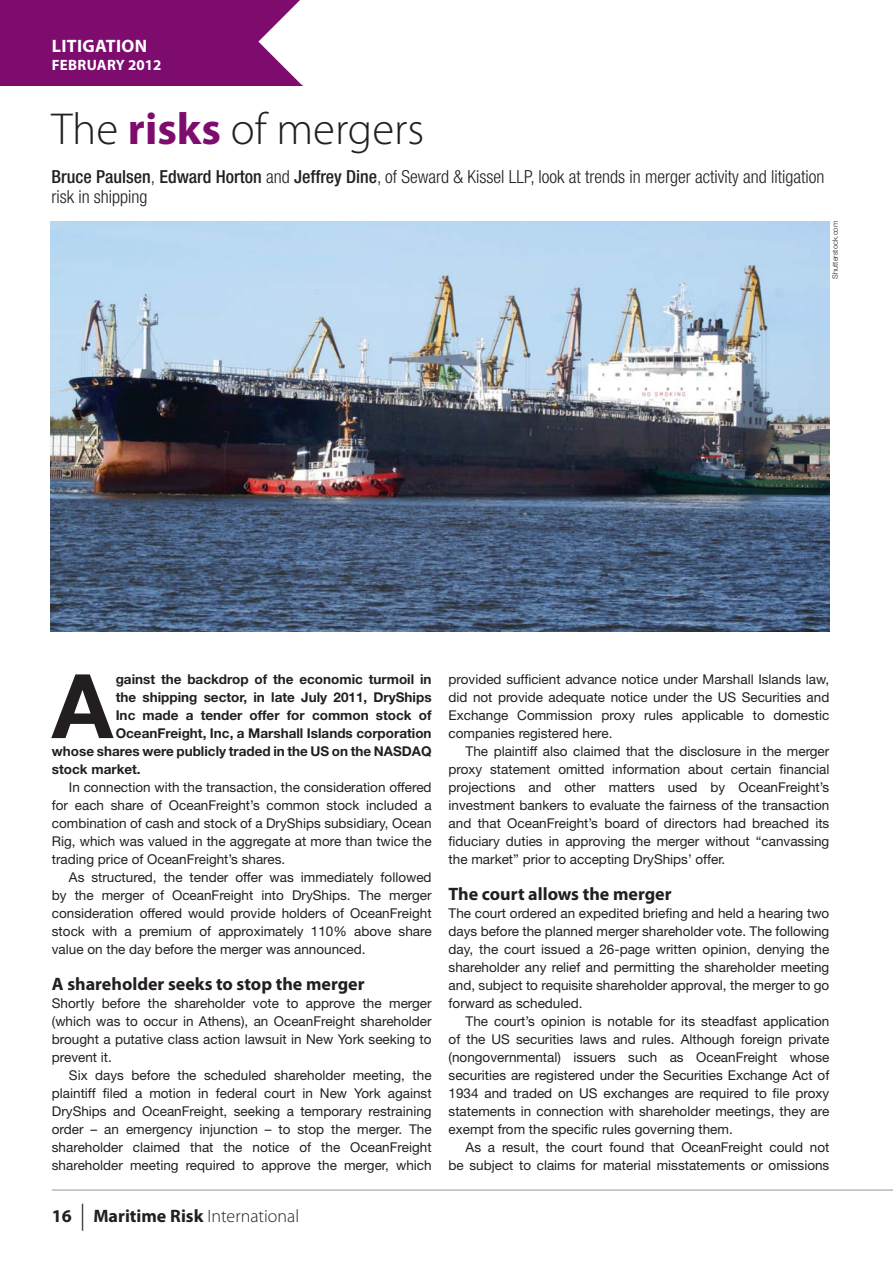
<style>
.page{position:relative;width:893px;height:1263px;background:#fff}
.page>*{position:absolute;margin:0;border:0;box-sizing:border-box;transform-origin:0 0}
.t1{font:700 89.1px "Helvetica Neue LT Std";color:#231f20}
.t2{font:300 45px "Myriad Pro";color:#231f20}
.t3{font:300 condensed 18px/19.5px "Helvetica Neue LT Std";color:#231f20}
.t4{font:700 18px "Myriad Pro";color:#231f20}
.t5{font:700 18px "Myriad Pro";letter-spacing:.02em;color:#fff}
.t6{font:700 15px "Myriad Pro";letter-spacing:.01em;color:#fff}
.t7{font:13.5px/18px "Helvetica Neue LT Std";color:#231f20;text-align:justify}
.t8{font:700 13.5px "Helvetica Neue LT Std";color:#231f20}
.t9{font:300 7.5px "Helvetica Neue LT Std";color:#231f20}
.s1{font-weight:700;color:#7e0c6e}
.s2{font-weight:500}
.s3{font-weight:300;font-size:27px}
.s4{font-weight:300}
</style>
<div class="page">
<svg style="left:0;top:0;width:303px;height:86px;background:#871d78"></svg>
<hr style="left:52px;top:1190px;width:840px;height:1px;background:#939598">
<img style="left:51px;top:221px;width:778px;height:410px">
<h3 class="t5" style="left:52px;top:39px;width:97px">LITIGATION</h3>
<p class="t6" style="left:52px;top:59px;width:111px">FEBRUARY 2012</p>
<h2 class="t2" style="left:51px;top:112px;width:374px">The <span class="s1">risks</span> of mergers</h2>
<h3 class="t3" style="left:51px;top:169px;width:774px"><span class="s2">Bruce Paulsen</span>, <span class="s2">Edward Horton</span> and <span class="s2">Jeffrey Dine</span>, of Seward &amp; Kissel LLP, look at trends in merger activity and litigation risk in shipping</h3>
<p class="t9" style="left:832px;top:279px;width:59px;rotate:-90deg">Shutterstock.com</p>
<h1 class="t1" style="left:52px;top:675px;width:63px">A</h1>
<p class="t8" style="left:116px;top:674px;width:317px">gainst the backdrop of the economic turmoil in</p>
<p class="t8" style="left:116px;top:692px;width:317px">the shipping sector, in late July 2011, DryShips</p>
<p class="t8" style="left:116px;top:710px;width:317px">Inc made a tender offer for common stock of</p>
<p class="t8" style="left:116px;top:728px;width:317px">OceanFreight, Inc, a Marshall Islands corporation</p>
<p class="t8" style="left:52px;top:746px;width:381px">whose shares were publicly traded in the US on the NASDAQ</p>
<p class="t8" style="left:52px;top:764px;width:90px">stock market.</p>
<p class="t7" style="left:52px;top:780px;width:381px;text-indent:17px">In connection with the transaction, the consideration offered for each share of OceanFreight’s common stock included a combination of cash and stock of a DryShips subsidiary, Ocean Rig, which was valued in the aggregate at more than twice the trading price of OceanFreight’s shares.</p>
<p class="t7" style="left:52px;top:870px;width:381px;text-indent:17px">As structured, the tender offer was immediately followed by the merger of OceanFreight into DryShips. The merger consideration offered would provide holders of OceanFreight stock with a premium of approximately 110% above share value on the day before the merger was announced.</p>
<h3 class="t4" style="left:52px;top:977px;width:314px">A shareholder seeks to stop the merger</h3>
<p class="t7" style="left:52px;top:996px;width:381px">Shortly before the shareholder vote to approve the merger (which was to occur in Athens), an OceanFreight shareholder brought a putative class action lawsuit in New York seeking to prevent it.</p>
<p class="t7" style="left:52px;top:1068px;width:381px;text-indent:17px">Six days before the scheduled shareholder meeting, the plaintiff filed a motion in federal court in New York against DryShips and OceanFreight, seeking a temporary restraining order – an emergency injunction – to stop the merger. The shareholder claimed that the notice of the OceanFreight shareholder meeting required to approve the merger, which</p>
<h3 class="t4" style="left:52px;top:1209px;width:249px">16 <span class="s3">|</span> Maritime Risk <span class="s4">International</span></h3>
<p class="t7" style="left:448px;top:672px;width:382px">provided sufficient advance notice under Marshall Islands law, did not provide adequate notice under the US Securities and Exchange Commission proxy rules applicable to domestic companies registered here.</p>
<p class="t7" style="left:448px;top:744px;width:382px;text-indent:17px">The plaintiff also claimed that the disclosure in the merger proxy statement omitted information about certain financial projections and other matters used by OceanFreight’s investment bankers to evaluate the fairness of the transaction and that OceanFreight’s board of directors had breached its fiduciary duties in approving the merger without “canvassing the market” prior to accepting DryShips’ offer.</p>
<h3 class="t4" style="left:448px;top:887px;width:224px">The court allows the merger</h3>
<p class="t7" style="left:448px;top:906px;width:382px">The court ordered an expedited briefing and held a hearing two days before the planned merger shareholder vote. The following day, the court issued a 26-page written opinion, denying the shareholder any relief and permitting the shareholder meeting and, subject to requisite shareholder approval, the merger to go forward as scheduled.</p>
<p class="t7" style="left:448px;top:1014px;width:382px;text-indent:17px">The court’s opinion is notable for its steadfast application of the US securities laws and rules. Although foreign private (nongovernmental) issuers such as OceanFreight whose securities are registered under the Securities Exchange Act of 1934 and traded on US exchanges are required to file proxy statements in connection with shareholder meetings, they are exempt from the specific rules governing them.</p>
<p class="t7" style="left:448px;top:1140px;width:382px;text-align:right">As a result, the court found that OceanFreight could not be subject to claims for material misstatements or omissions</p>
</div>
